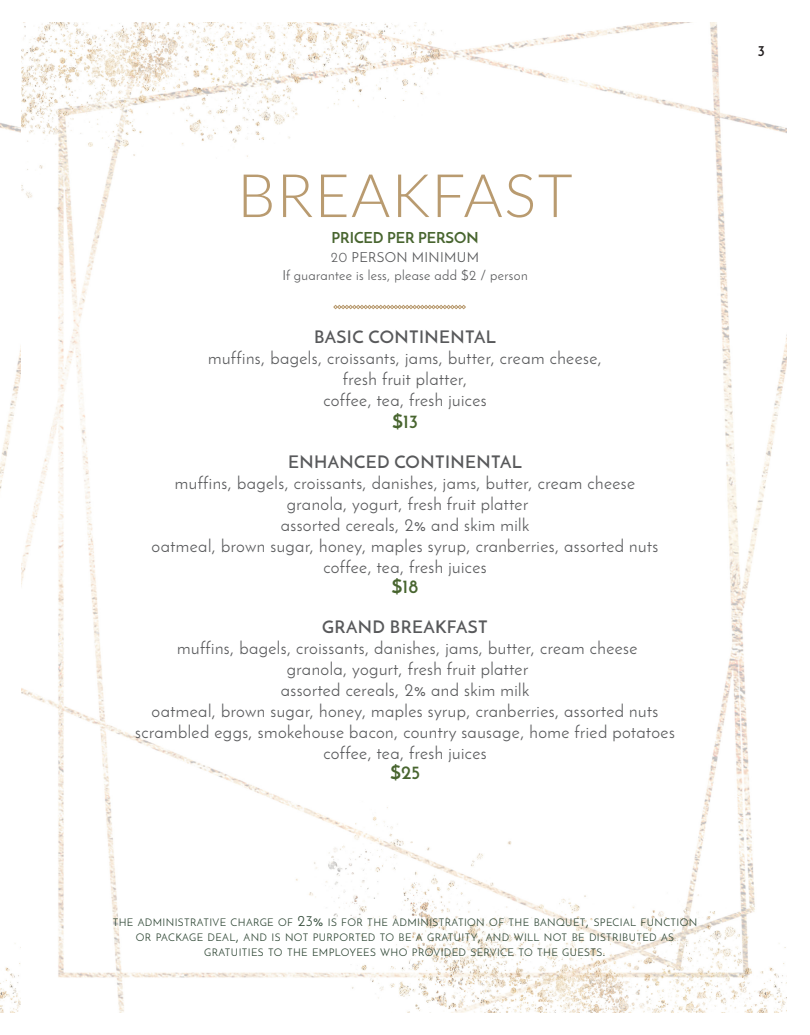
<style>
.page{position:relative;width:810px;height:1035px;background:#fff}
.page>*{position:absolute;margin:0;border:0;box-sizing:border-box;transform-origin:0 0}
.t1{font:300 60px "Lato";letter-spacing:.025em;color:#b99b70}
.t2{font:700 18.75px "Josefin Sans";color:#48652f}
.t3{font:17.5px "Josefin Sans";letter-spacing:.025em;color:#58595b}
.t4{font:600 17.5px "Josefin Sans";letter-spacing:.025em;color:#58595b}
.t5{font:700 15px "Josefin Sans";color:#48652f}
.t6{font:700 15px "Josefin Sans";color:#231f20}
.t7{font:13.75px "Josefin Sans";letter-spacing:.025em;color:#58595b}
.t8{font:10.5px "Josefin Sans";letter-spacing:.035em;color:#2f4735}
.s1{font-size:15px}
</style>
<div class="page">
<img style="left:0;top:22px;width:786px;height:990px">
<svg style="left:333px;top:305px;width:133px;height:4px"></svg>
<p class="t1" style="left:237px;top:154px;width:337px">BREAKFAST</p>
<p class="t5" style="left:331px;top:229px;width:149px">PRICED PER PERSON</p>
<p class="t7" style="left:331px;top:249px;width:150px">20 PERSON MINIMUM</p>
<p class="t7" style="left:282px;top:266px;width:247px">If guarantee is less, please add $2 / person</p>
<p class="t4" style="left:314px;top:326px;width:183px">BASIC CONTINENTAL</p>
<p class="t3" style="left:208px;top:348px;width:395px">muffins, bagels, croissants, jams, butter, cream cheese,</p>
<p class="t3" style="left:343px;top:369px;width:126px">fresh fruit platter,</p>
<p class="t3" style="left:323px;top:390px;width:165px">coffee, tea, fresh juices</p>
<p class="t2" style="left:392px;top:409px;width:27px">$13</p>
<p class="t4" style="left:288px;top:451px;width:235px">ENHANCED CONTINENTAL</p>
<p class="t3" style="left:175px;top:472px;width:462px">muffins, bagels, croissants, danishes, jams, butter, cream cheese</p>
<p class="t3" style="left:287px;top:493px;width:243px">granola, yogurt, fresh fruit platter</p>
<p class="t3" style="left:281px;top:514px;width:250px">assorted cereals, 2% and skim milk</p>
<p class="t3" style="left:152px;top:535px;width:508px">oatmeal, brown sugar, honey, maples syrup, cranberries, assorted nuts</p>
<p class="t3" style="left:323px;top:556px;width:165px">coffee, tea, fresh juices</p>
<p class="t2" style="left:392px;top:574px;width:28px">$18</p>
<p class="t4" style="left:322px;top:616px;width:167px">GRAND BREAKFAST</p>
<p class="t3" style="left:177px;top:637px;width:462px">muffins, bagels, croissants, danishes, jams, butter, cream cheese</p>
<p class="t3" style="left:287px;top:658px;width:243px">granola, yogurt, fresh fruit platter</p>
<p class="t3" style="left:281px;top:679px;width:250px">assorted cereals, 2% and skim milk</p>
<p class="t3" style="left:152px;top:700px;width:508px">oatmeal, brown sugar, honey, maples syrup, cranberries, assorted nuts</p>
<p class="t3" style="left:135px;top:721px;width:541px">scrambled eggs, smokehouse bacon, country sausage, home fried potatoes</p>
<p class="t3" style="left:323px;top:742px;width:165px">coffee, tea, fresh juices</p>
<p class="t2" style="left:390px;top:760px;width:31px">$25</p>
<p class="t8" style="left:113px;top:916px;width:586px">THE ADMINISTRATIVE CHARGE OF <span class="s1">23%</span> IS FOR THE ADMINISTRATION OF THE BANQUET<span class="s1">,</span> SPECIAL FUNCTION</p>
<p class="t8" style="left:136px;top:931px;width:540px">OR PACKAGE DEAL<span class="s1">,</span> AND IS NOT PURPORTED TO BE A GRATUITY<span class="s1">,</span> AND WILL NOT BE DISTRIBUTED AS</p>
<p class="t8" style="left:204px;top:946px;width:403px">GRATUITIES TO THE EMPLOYEES WHO PROVIDED SERVICE TO THE GUESTS<span class="s1">.</span></p>
<p class="t6" style="left:758px;top:42px;width:9px">3</p>
</div>
